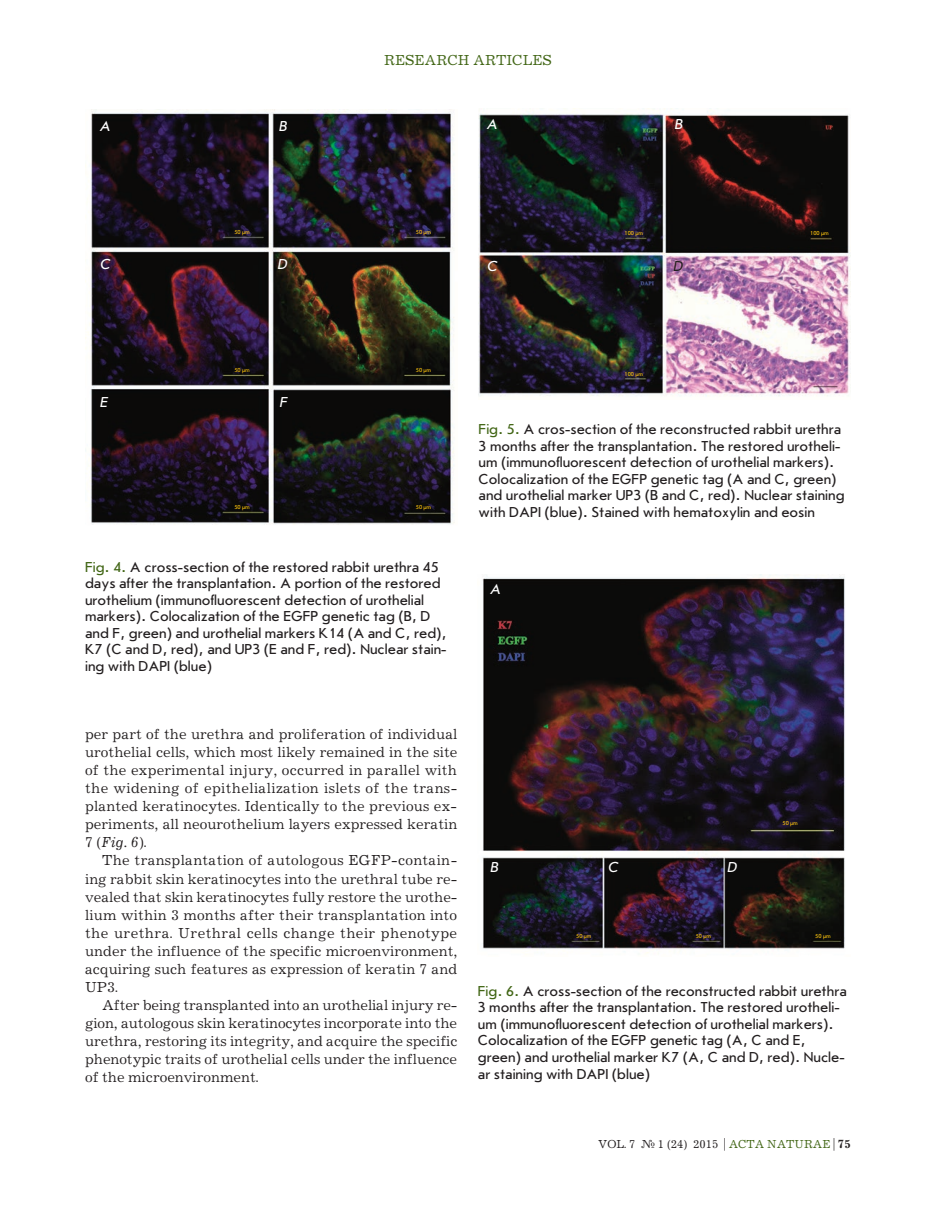
<style>
.page{position:relative;width:936px;height:1212px;background:#fff}
.page>*{position:absolute;margin:0;border:0;box-sizing:border-box;transform-origin:0 0}
.t1{font:15px/16.5px "Journal Sans C";color:#231f20}
.t2{font:15px/18.1px "Journal C";color:#231f20;text-align:justify}
.t3{font:15px "Journal C";color:#426616}
.t4{font:italic 15px "Journal Sans C";color:#fff}
.t5{font:italic 15px "Journal Sans C";color:#231f20}
.t6{font:12px "Journal C";color:#231f20}
.t7{font:6px "Journal Sans C";color:#fec50d}
.s1{color:#426616}
.s2{font-style:italic}
.s3{font-weight:700}
</style>
<div class="page">
<img style="left:85px;top:109px;width:370px;height:416px">
<img style="left:478px;top:108px;width:372px;height:289px">
<img style="left:482px;top:574px;width:363px;height:380px">
<p class="t4" style="left:100px;top:118px;width:11px">А</p>
<p class="t4" style="left:279px;top:118px;width:10px">B</p>
<p class="t3" style="left:384px;top:52px;width:169px">RESEARCH ARTICLES</p>
<p class="t4" style="left:487px;top:117px;width:11px">A</p>
<p class="t4" style="left:674px;top:117px;width:10px">B</p>
<p class="t7" style="left:234px;top:229px;width:17px">50 µm</p>
<p class="t7" style="left:416px;top:229px;width:17px">50 µm</p>
<p class="t4" style="left:100px;top:256px;width:12px">C</p>
<p class="t4" style="left:277px;top:256px;width:12px">D</p>
<p class="t7" style="left:624px;top:230px;width:20px">100 µm</p>
<p class="t7" style="left:810px;top:230px;width:20px">100 µm</p>
<p class="t4" style="left:487px;top:258px;width:12px">C</p>
<p class="t5" style="left:673px;top:258px;width:12px">D</p>
<p class="t7" style="left:234px;top:367px;width:17px">50 µm</p>
<p class="t7" style="left:416px;top:367px;width:17px">50 µm</p>
<p class="t4" style="left:100px;top:394px;width:10px">E</p>
<p class="t4" style="left:279px;top:394px;width:10px">F</p>
<p class="t7" style="left:234px;top:504px;width:17px">50 µm</p>
<p class="t7" style="left:416px;top:504px;width:17px">50 µm</p>
<p class="t1" style="left:85px;top:559px;width:363px"><span class="s1">Fig. 4.</span> A cross-section of the restored rabbit urethra 45 days after the transplantation. A portion of the restored urothelium (immunofluorescent detection of urothelial markers). Colocalization of the EGFP genetic tag (B, D and F, green) and urothelial markers K14 (A and C, red), K7 (C and D, red), and UP3 (E and F, red). Nuclear stain&shy;ing with DAPI (blue)</p>
<p class="t7" style="left:624px;top:371px;width:20px">100 µm</p>
<p class="t1" style="left:478px;top:422px;width:367px"><span class="s1">Fig. 5.</span> A cros-section of the reconstructed rabbit urethra 3 months after the transplantation. The restored urotheli&shy;um (immunofluorescent detection of urothelial markers).<br>Colocalization of the EGFP genetic tag (A and C, green) and urothelial marker UP3 (B and C, red). Nuclear staining with DAPI (blue). Stained with hematoxylin and eosin</p>
<p class="t4" style="left:490px;top:581px;width:11px">A</p>
<p class="t2" style="left:85px;top:725px;width:374px">per part of the urethra and proliferation of individual urothelial cells, which most likely remained in the site of the experimental injury, occurred in parallel with the widening of epithelialization islets of the trans&shy;planted keratinocytes. Identically to the previous ex&shy;periments, all neourothelium layers expressed keratin 7 (<span class="s2">Fig. 6</span>).</p>
<p class="t2" style="left:85px;top:852px;width:374px;text-indent:17px">The transplantation of autologous EGFP-contain&shy;ing rabbit skin keratinocytes into the urethral tube re&shy;vealed that skin keratinocytes fully restore the urothe&shy;lium within 3 months after their transplantation into the urethra. Urethral cells change their phenotype under the influence of the specific microenvironment, acquiring such features as expression of keratin 7 and UP3.</p>
<p class="t2" style="left:85px;top:996px;width:374px;text-indent:17px">After being transplanted into an urothelial injury re&shy;gion, autologous skin keratinocytes incorporate into the urethra, restoring its integrity, and acquire the specific phenotypic traits of urothelial cells under the influence of the microenvironment.</p>
<p class="t4" style="left:490px;top:859px;width:10px">B</p>
<p class="t4" style="left:607px;top:859px;width:12px">C</p>
<p class="t4" style="left:727px;top:859px;width:12px">D</p>
<p class="t7" style="left:782px;top:819px;width:17px">50 µm</p>
<p class="t7" style="left:576px;top:933px;width:17px">50 µm</p>
<p class="t7" style="left:695px;top:933px;width:17px">50 µm</p>
<p class="t7" style="left:815px;top:933px;width:17px">50 µm</p>
<p class="t1" style="left:478px;top:983px;width:370px"><span class="s1">Fig. 6.</span> A cross-section of the reconstructed rabbit urethra 3 months after the transplantation. The restored urotheli&shy;um (immunofluorescent detection of urothelial markers).<br>Colocalization of the EGFP genetic tag (A, C and E, green) and urothelial marker K7 (A, C and D, red). Nucle&shy;ar staining with DAPI (blue)</p>
<p class="t6" style="left:598px;top:1137px;width:254px">VOL. 7 № 1 (24) 2015 | <span class="s1">ACTA NATURAE</span> | <span class="s3">75</span></p>
</div>
